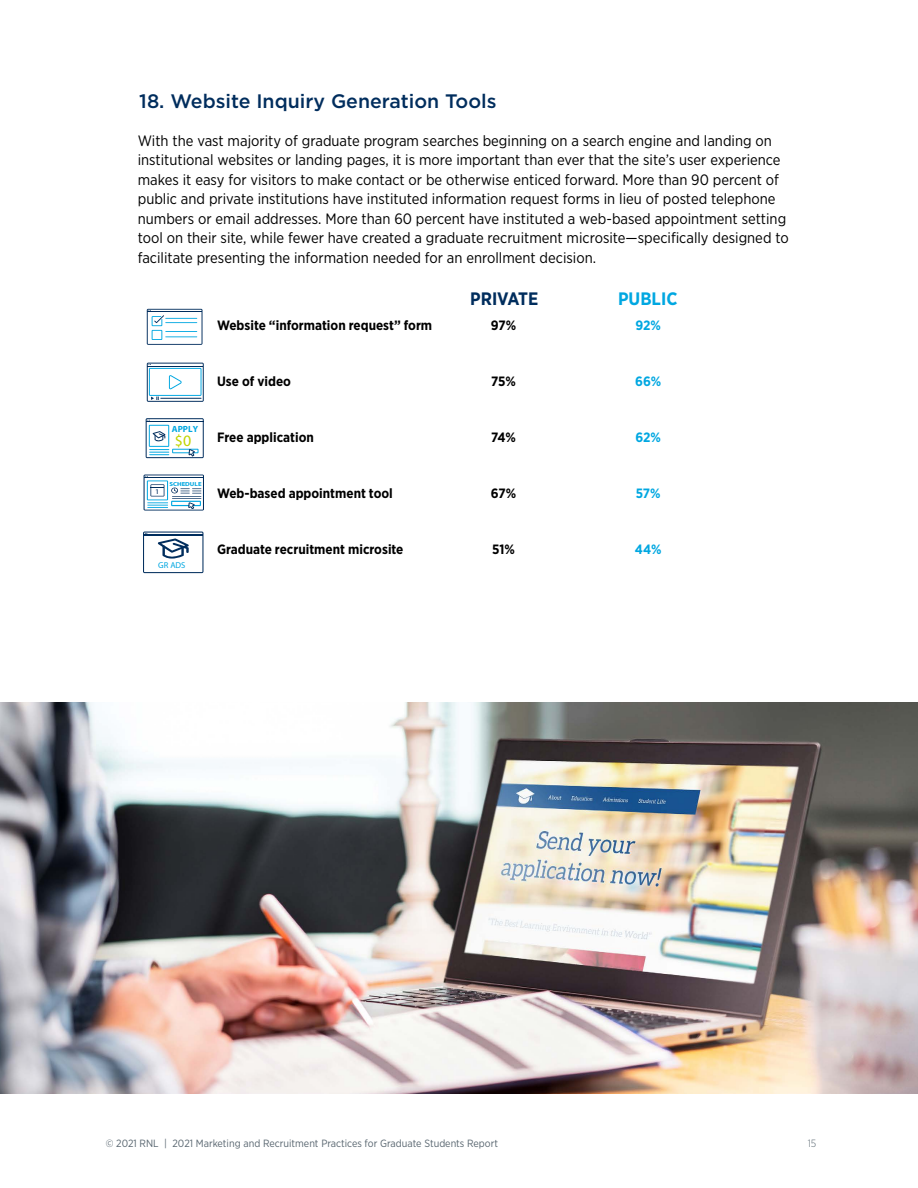
<style>
.page{position:relative;width:918px;height:1188px;background:#fff}
.page>*{position:absolute;margin:0;border:0;box-sizing:border-box;transform-origin:0 0}
.t1{font:500 19.5px "Gotham";color:#002d5d}
.t2{font:700 18px "Gotham Narrow";color:#002d5d}
.t3{font:700 18px "Gotham Narrow";color:#00a7e1}
.t4{font:15.9px "Myriad Pro";color:#c0d400}
.t5{font:15px/19.5px "Gotham Narrow";color:#000}
.t6{font:700 13.5px "Gotham Narrow";color:#000}
.t7{font:700 13.5px "Gotham Narrow";color:#00a7e1}
.t8{font:10.5px "Gotham Narrow";color:#596670}
.t9{font:300 10.5px "Gotham Narrow";color:#596670}
.t10{font:700 9px "Myriad Pro";color:#00a7e1}
.t11{font:8.55px "Myriad Pro";color:#00a7e1}
.t12{font:7.2px "Myriad Pro";color:#002d5d;scale:1.15 1}
.t13{font:700 5.85px "Myriad Pro";color:#00a7e1;scale:1.15 1}
</style>
<div class="page">
<svg style="left:147px;top:309px;width:56px;height:36px"></svg>
<hr style="left:165px;top:318px;width:32px;height:1px;background:#00a7e1">
<hr style="left:165px;top:322px;width:32px;height:1px;background:#00a7e1">
<hr style="left:165px;top:331px;width:32px;height:1px;background:#00a7e1">
<hr style="left:165px;top:336px;width:32px;height:1px;background:#00a7e1">
<svg style="left:147px;top:363px;width:57px;height:39px"></svg>
<hr style="left:160px;top:398px;width:42px;height:1px;background:#002d5d">
<svg style="left:146px;top:418px;width:58px;height:40px"></svg>
<svg style="left:144px;top:475px;width:60px;height:36px"></svg>
<svg style="left:143px;top:532px;width:60px;height:41px"></svg>
<img style="left:0;top:702px;width:918px;height:392px">
<h1 class="t1" style="left:139px;top:88px;width:359px">18. Website Inquiry Generation Tools</h1>
<p class="t5" style="left:138px;top:131px;width:653px">With the vast majority of graduate program searches beginning on a search engine and landing on institutional websites or landing pages, it is more important than ever that the site’s user experience makes it easy for visitors to make contact or be otherwise enticed forward. More than 90 percent of public and private institutions have instituted information request forms in lieu of posted telephone numbers or email addresses. More than 60 percent have instituted a web-based appointment setting tool on their site, while fewer have created a graduate recruitment microsite—specifically designed to facilitate presenting the information needed for an enrollment decision.</p>
<p class="t2" style="left:470px;top:288px;width:70px">PRIVATE</p>
<p class="t3" style="left:618px;top:288px;width:61px">PUBLIC</p>
<p class="t6" style="left:217px;top:317px;width:217px">Website “information request” form</p>
<p class="t6" style="left:491px;top:317px;width:27px">97%</p>
<p class="t7" style="left:635px;top:317px;width:27px">92%</p>
<p class="t12" style="left:155px;top:487px;width:5px">1</p>
<p class="t10" style="left:172px;top:423px;width:28px">APPLY</p>
<p class="t4" style="left:175px;top:431px;width:18px">$0</p>
<p class="t13" style="left:169px;top:480px;width:30px">SCHEDULE</p>
<p class="t6" style="left:217px;top:373px;width:75px">Use of video</p>
<p class="t6" style="left:217px;top:429px;width:98px">Free application</p>
<p class="t6" style="left:217px;top:485px;width:177px">Web-based appointment tool</p>
<p class="t11" style="left:158px;top:560px;width:29px">GR ADS</p>
<p class="t6" style="left:217px;top:541px;width:188px">Graduate recruitment microsite</p>
<p class="t6" style="left:491px;top:373px;width:26px">75%</p>
<p class="t6" style="left:491px;top:429px;width:26px">74%</p>
<p class="t6" style="left:491px;top:485px;width:27px">67%</p>
<p class="t6" style="left:492px;top:541px;width:24px">51%</p>
<p class="t7" style="left:635px;top:373px;width:28px">66%</p>
<p class="t7" style="left:635px;top:429px;width:27px">62%</p>
<p class="t7" style="left:636px;top:485px;width:26px">57%</p>
<p class="t7" style="left:635px;top:541px;width:28px">44%</p>
<p class="t8" style="left:106px;top:1137px;width:394px">© 2021 RNL | 2021 Marketing and Recruitment Practices for Graduate Students Report</p>
<p class="t9" style="left:808px;top:1137px;width:10px">15</p>
</div>
